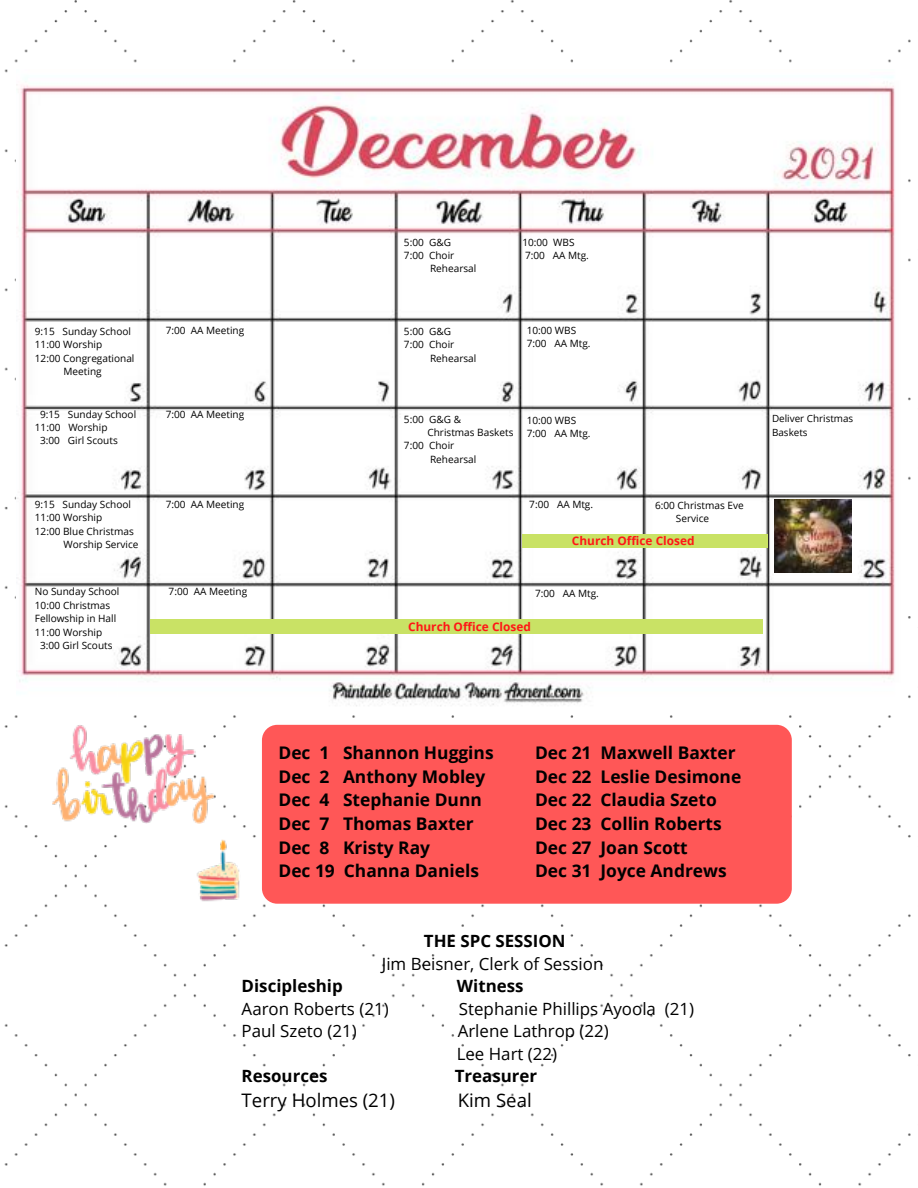
<style>
.page{position:relative;width:918px;height:1188px;background:#fff}
.page>*{position:absolute;margin:0;border:0;box-sizing:border-box;transform-origin:0 0}
.t1{font:18.6px "Open Sans";color:#000}
.t2{font:700 17.4px/23.7px "Open Sans";color:#000}
.t3{font:16.95px/22.5px "Open Sans";color:#000}
.t4{font:700 16.95px "Open Sans";color:#000}
.t5{font:700 11.85px "Open Sans";color:#ff1616}
.t6{font:10.05px/13.4px "Open Sans";color:#000}
.t7{font:9.9px/13.2px "Open Sans";color:#000}
</style>
<div class="page">
<div style="left:262px;top:725px;width:530px;height:179px;background:#ff5757;border-radius:15px"></div>
<img style="left:53px;top:725px;width:162px;height:99px">
<img style="left:197px;top:840px;width:43px;height:62px">
<img style="left:17px;top:76px;width:878px;height:630px">
<div style="left:522px;top:534px;width:246px;height:14px;background:#c9e265"></div>
<div style="left:150px;top:619px;width:612px;height:15px;background:#c9e265"></div>
<img style="left:775px;top:500px;width:76px;height:73px">
<p class="t6" style="left:35px;top:324px;width:98px">9:15 Sunday School</p>
<p class="t6" style="left:35px;top:338px;width:69px">11:00 Worship</p>
<p class="t6" style="left:35px;top:351px;width:101px">12:00 Congregational</p>
<p class="t6" style="left:64px;top:365px;width:40px">Meeting</p>
<p class="t6" style="left:40px;top:407px;width:98px">9:15 Sunday School</p>
<p class="t6" style="left:35px;top:420px;width:74px">11:00 Worship</p>
<p class="t6" style="left:40px;top:434px;width:79px">3:00 Girl Scouts</p>
<p class="t6" style="left:35px;top:497px;width:98px">9:15 Sunday School</p>
<p class="t6" style="left:35px;top:511px;width:69px">11:00 Worship</p>
<p class="t6" style="left:35px;top:524px;width:100px">12:00 Blue Christmas</p>
<p class="t6" style="left:64px;top:537px;width:77px">Worship Service</p>
<p class="t6" style="left:35px;top:585px;width:86px">No Sunday School</p>
<p class="t6" style="left:35px;top:598px;width:77px">10:00 Christmas</p>
<p class="t6" style="left:35px;top:612px;width:83px">Fellowship in Hall</p>
<p class="t6" style="left:35px;top:625px;width:69px">11:00 Worship</p>
<p class="t6" style="left:40px;top:639px;width:74px">3:00 Girl Scouts</p>
<p class="t6" style="left:166px;top:323px;width:80px">7:00 AA Meeting</p>
<p class="t6" style="left:166px;top:407px;width:80px">7:00 AA Meeting</p>
<p class="t6" style="left:166px;top:497px;width:80px">7:00 AA Meeting</p>
<p class="t6" style="left:169px;top:585px;width:80px">7:00 AA Meeting</p>
<p class="t6" style="left:404px;top:235px;width:49px">5:00 G&amp;G</p>
<p class="t6" style="left:404px;top:248px;width:52px">7:00 Choir</p>
<p class="t6" style="left:430px;top:262px;width:48px">Rehearsal</p>
<p class="t6" style="left:522px;top:235px;width:68px">10:00 WBS<br>7:00 AA Mtg.</p>
<p class="t6" style="left:404px;top:324px;width:49px">5:00 G&amp;G</p>
<p class="t6" style="left:404px;top:338px;width:52px">7:00 Choir</p>
<p class="t6" style="left:430px;top:351px;width:48px">Rehearsal</p>
<p class="t6" style="left:527px;top:323px;width:65px">10:00 WBS<br>7:00 AA Mtg.</p>
<p class="t6" style="left:404px;top:412px;width:59px">5:00 G&amp;G &amp;</p>
<p class="t6" style="left:427px;top:425px;width:87px">Christmas Baskets</p>
<p class="t6" style="left:404px;top:439px;width:52px">7:00 Choir</p>
<p class="t6" style="left:430px;top:452px;width:48px">Rehearsal</p>
<p class="t6" style="left:527px;top:413px;width:65px">10:00 WBS<br>7:00 AA Mtg.</p>
<p class="t6" style="left:529px;top:498px;width:65px">7:00 AA Mtg.</p>
<p class="t6" style="left:676px;top:498px;width:69px;text-indent:-21px">6:00 Christmas Eve<br>Service</p>
<p class="t5" style="left:572px;top:533px;width:124px">Church Office Closed</p>
<p class="t6" style="left:535px;top:586px;width:65px">7:00 AA Mtg.</p>
<p class="t5" style="left:408px;top:618px;width:124px">Church Office Closed</p>
<p class="t7" style="left:772px;top:412px;width:83px">Deliver Christmas<br>Baskets</p>
<h2 class="t2" style="left:279px;top:741px;width:217px">Dec 1 Shannon Huggins<br>Dec 2 Anthony Mobley<br>Dec 4 Stephanie Dunn<br>Dec 7 Thomas Baxter<br>Dec 8 Kristy Ray<br>Dec 19 Channa Daniels</h2>
<h2 class="t2" style="left:535px;top:741px;width:208px">Dec 21 Maxwell Baxter<br>Dec 22 Leslie Desimone<br>Dec 22 Claudia Szeto<br>Dec 23 Collin Roberts<br>Dec 27 Joan Scott<br>Dec 31 Joyce Andrews</h2>
<h3 class="t4" style="left:424px;top:929px;width:143px">THE SPC SESSION</h3>
<h3 class="t3" style="left:382px;top:952px;width:223px">Jim Beisner, Clerk of Session</h3>
<h3 class="t4" style="left:242px;top:974px;width:103px">Discipleship</h3>
<h3 class="t4" style="left:457px;top:974px;width:68px">Witness</h3>
<h3 class="t3" style="left:242px;top:997px;width:149px">Aaron Roberts (21)</h3>
<h3 class="t3" style="left:459px;top:997px;width:237px">Stephanie Phillips Ayoola (21)</h3>
<h3 class="t3" style="left:242px;top:1019px;width:117px">Paul Szeto (21)</h3>
<h3 class="t3" style="left:457px;top:1019px;width:154px">Arlene Lathrop (22)<br>Lee Hart (22)</h3>
<h3 class="t4" style="left:242px;top:1064px;width:87px">Resources</h3>
<h3 class="t4" style="left:455px;top:1064px;width:84px">Treasurer</h3>
<h1 class="t1" style="left:242px;top:1087px;width:155px">Terry Holmes (21)</h1>
<h1 class="t1" style="left:458px;top:1087px;width:75px">Kim Seal</h1>
</div>
